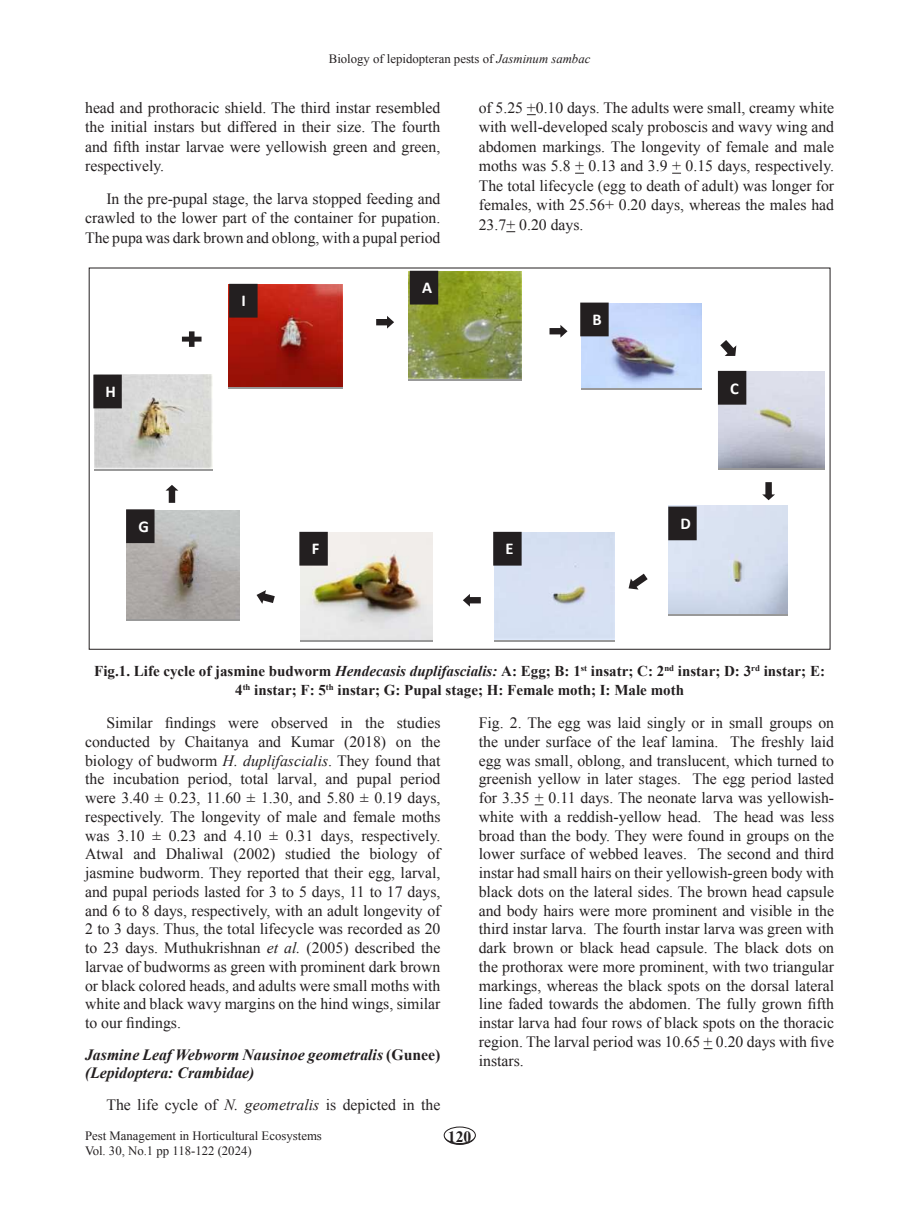
<style>
.page{position:relative;width:915px;height:1212px;background:#fff}
.page>*{position:absolute;margin:0;border:0;box-sizing:border-box;transform-origin:0 0}
.t1{font:700 16.5px "Calibri";color:#fff}
.t2{font:15.75px/18.8px "Times New Roman";color:#231f20;text-align:justify}
.t3{font:italic 700 15.75px/18.8px "Times New Roman";color:#231f20}
.t4{font:700 15.75px "Times New Roman";color:#231f20}
.t5{font:700 15px/19.5px "Times New Roman";color:#231f20;text-align:center}
.t6{font:12.75px/15.3px "Times New Roman";color:#231f20}
.s1{font-style:italic}
.s2{font-style:normal}
</style>
<div class="page">
<svg style="left:444px;top:1127px;width:31px;height:18px"></svg>
<div style="left:444px;top:1127px;width:31px;height:16px;background:#fff;border-radius:50%"></div>
<div style="left:444px;top:1127px;width:31px;height:16px;border:1px solid #231f20;border-radius:50%"></div>
<div style="left:494px;top:532px;width:120px;height:108px;background:#d6e0f3"></div>
<img style="left:668px;top:506px;width:119px;height:107px">
<img style="left:408px;top:271px;width:113px;height:108px">
<img style="left:718px;top:372px;width:106px;height:95px">
<img style="left:581px;top:303px;width:120px;height:84px">
<img style="left:300px;top:532px;width:133px;height:108px">
<img style="left:229px;top:284px;width:114px;height:102px">
<img style="left:94px;top:375px;width:118px;height:93px">
<img style="left:127px;top:511px;width:113px;height:107px">
<svg style="left:376px;top:316px;width:18px;height:13px"></svg>
<svg style="left:549px;top:325px;width:18px;height:13px"></svg>
<svg style="left:762px;top:482px;width:12px;height:18px"></svg>
<svg style="left:463px;top:594px;width:17px;height:13px"></svg>
<svg style="left:165px;top:485px;width:13px;height:18px"></svg>
<svg style="left:720px;top:340px;width:16px;height:16px"></svg>
<svg style="left:628px;top:574px;width:19px;height:15px"></svg>
<svg style="left:256px;top:590px;width:19px;height:14px"></svg>
<svg style="left:182px;top:331px;width:19px;height:16px"></svg>
<div style="left:230px;top:285px;width:27px;height:32px;background:#231f20"></div>
<div style="left:229px;top:284px;width:28px;height:34px;border:1px solid #231f20"></div>
<div style="left:410px;top:271px;width:27px;height:33px;background:#231f20"></div>
<div style="left:409px;top:271px;width:29px;height:33px;border:1px solid #231f20"></div>
<div style="left:580px;top:303px;width:27px;height:33px;background:#231f20"></div>
<div style="left:580px;top:303px;width:28px;height:33px;border:1px solid #231f20"></div>
<div style="left:668px;top:507px;width:27px;height:32px;background:#231f20"></div>
<div style="left:668px;top:507px;width:28px;height:33px;border:1px solid #231f20"></div>
<div style="left:494px;top:533px;width:26px;height:32px;background:#231f20"></div>
<div style="left:493px;top:532px;width:28px;height:34px;border:1px solid #231f20"></div>
<div style="left:300px;top:533px;width:27px;height:32px;background:#231f20"></div>
<div style="left:299px;top:532px;width:29px;height:34px;border:1px solid #231f20"></div>
<div style="left:127px;top:510px;width:27px;height:32px;background:#231f20"></div>
<div style="left:126px;top:509px;width:28px;height:34px;border:1px solid #231f20"></div>
<div style="left:718px;top:372px;width:27px;height:32px;background:#231f20"></div>
<div style="left:717px;top:371px;width:29px;height:34px;border:1px solid #231f20"></div>
<div style="left:94px;top:375px;width:27px;height:33px;background:#231f20"></div>
<div style="left:93px;top:375px;width:29px;height:33px;border:1px solid #231f20"></div>
<p class="t6" style="left:329px;top:52px;width:263px">Biology of lepidopteran pests of <span class="s1">Jasminum sambac</span></p>
<p class="t2" style="left:85px;top:99px;width:357px;line-height:19.5px">head and prothoracic shield. The third instar resembled the initial instars but differed in their size. The fourth and 昀椀fth instar larvae were yellowish green and green, respectively.</p>
<p class="t2" style="left:85px;top:190px;width:357px;line-height:19.5px;text-indent:21px">In the pre-pupal stage, the larva stopped feeding and crawled to the lower part of the container for pupation.<br>The pupa was dark brown and oblong, with a pupal period</p>
<p class="t1" style="left:241px;top:291px;width:6px">I</p>
<p class="t1" style="left:422px;top:278px;width:11px">A</p>
<p class="t2" style="left:478px;top:99px;width:357px;line-height:19.5px">of 5.25 +0.10 days. The adults were small, creamy white with well-developed scaly proboscis and wavy wing and abdomen markings. The longevity of female and male moths was 5.8 + 0.13 and 3.9 + 0.15 days, respectively.<br>The total lifecycle (egg to death of adult) was longer for females, with 25.56+ 0.20 days, whereas the males had 23.7+ 0.20 days.</p>
<p class="t1" style="left:592px;top:310px;width:11px">B</p>
<p class="t1" style="left:106px;top:382px;width:12px">H</p>
<p class="t1" style="left:730px;top:378px;width:10px">C</p>
<p class="t1" style="left:138px;top:517px;width:12px">G</p>
<p class="t1" style="left:311px;top:539px;width:9px">F</p>
<p class="t1" style="left:505px;top:539px;width:10px">E</p>
<p class="t1" style="left:680px;top:514px;width:12px">D</p>
<p class="t5" style="left:94px;top:663px;width:732px">Fig.1. Life cycle of jasmine budworm <span class="s1">Hendecasis duplifascialis:</span> A: Egg; B: 1<sup>st</sup> insatr; C: 2<sup>nd</sup> instar; D: 3<sup>rd</sup> instar; E:<br>4<sup>th</sup> instar; F: 5<sup>th</sup> instar; G: Pupal stage; H: Female moth; I: Male moth</p>
<p class="t2" style="left:85px;top:713px;width:357px;text-indent:21px">Similar 昀椀ndings were observed in the studies conducted by Chaitanya and Kumar (2018) on the biology of budworm <span class="s1">H. duplifascialis</span>. They found that the incubation period, total larval, and pupal period were 3.40 ± 0.23, 11.60 ± 1.30, and 5.80 ± 0.19 days, respectively. The longevity of male and female moths was 3.10 ± 0.23 and 4.10 ± 0.31 days, respectively.<br>Atwal and Dhaliwal (2002) studied the biology of jasmine budworm. They reported that their egg, larval, and pupal periods lasted for 3 to 5 days, 11 to 17 days, and 6 to 8 days, respectively, with an adult longevity of 2 to 3 days. Thus, the total lifecycle was recorded as 20 to 23 days. Muthukrishnan <span class="s1">et al.</span> (2005) described the larvae of budworms as green with prominent dark brown or black colored heads, and adults were small moths with white and black wavy margins on the hind wings, similar to our 昀椀ndings.</p>
<p class="t3" style="left:85px;top:1046px;width:357px">Jasmine Leaf Webworm Nausinoe geometralis <span class="s2">(Gunee) </span>(Lepidoptera: Crambidae)</p>
<p class="t2" style="left:106px;top:1096px;width:335px">The life cycle of <span class="s1">N. geometralis</span> is depicted in the</p>
<p class="t2" style="left:478px;top:715px;width:357px">Fig. 2. The egg was laid singly or in small groups on the under surface of the leaf lamina. The freshly laid egg was small, oblong, and translucent, which turned to greenish yellow in later stages. The egg period lasted for 3.35 + 0.11 days. The neonate larva was yellowish&shy;white with a reddish-yellow head. The head was less broad than the body. They were found in groups on the lower surface of webbed leaves. The second and third instar had small hairs on their yellowish-green body with black dots on the lateral sides. The brown head capsule and body hairs were more prominent and visible in the third instar larva. The fourth instar larva was green with dark brown or black head capsule. The black dots on the prothorax were more prominent, with two triangular markings, whereas the black spots on the dorsal lateral line faded towards the abdomen. The fully grown 昀椀fth instar larva had four rows of black spots on the thoracic region. The larval period was 10.65 + 0.20 days with 昀椀ve instars.</p>
<p class="t6" style="left:85px;top:1129px;width:238px">Pest Management in Horticultural Ecosystems<br>Vol. 30, No.1 pp 118-122 (2024)</p>
<p class="t4" style="left:447px;top:1131px;width:25px">120</p>
</div>
